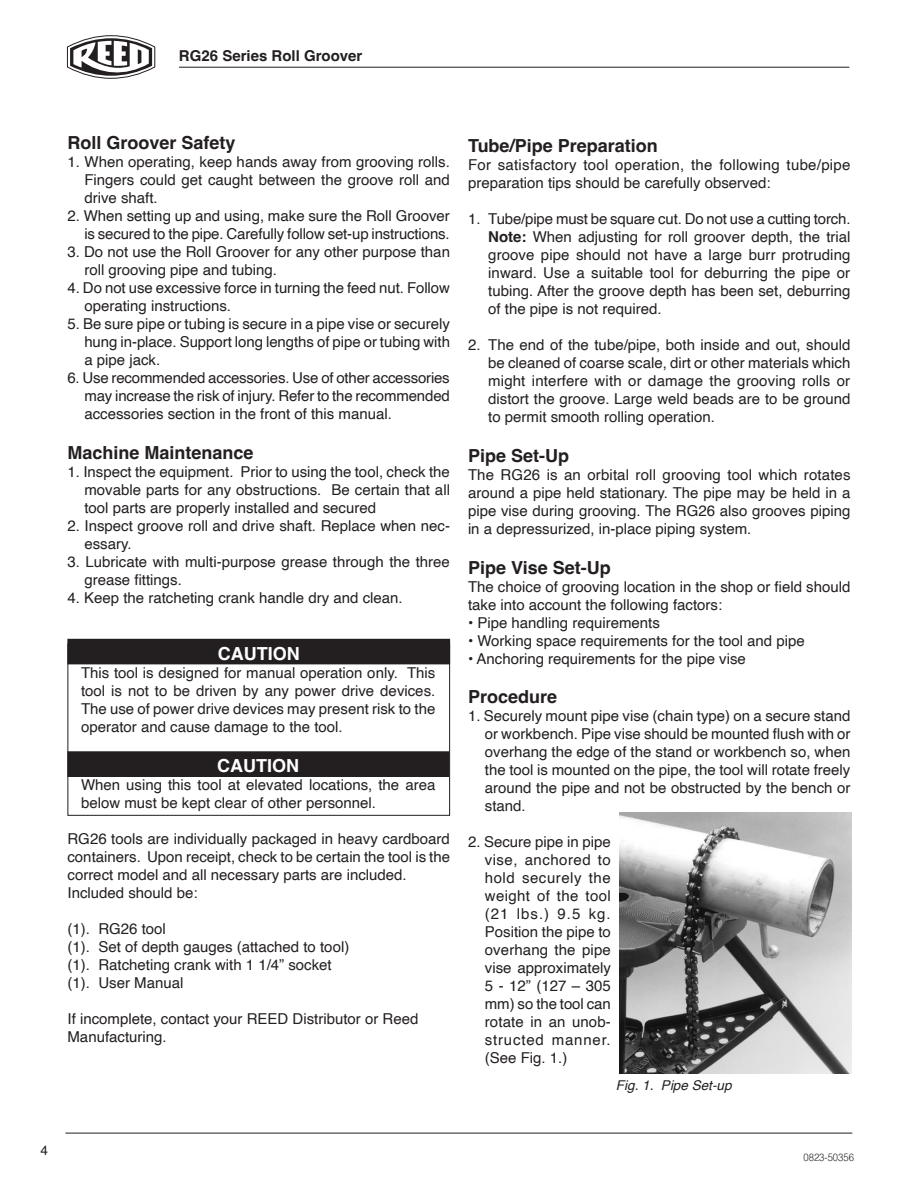
<style>
.page{position:relative;width:918px;height:1188px;background:#fff}
.page>*{position:absolute;margin:0;border:0;box-sizing:border-box;transform-origin:0 0}
.t1{font:700 18px "Helvetica";color:#231f20}
.t2{font:700 18px "Helvetica";color:#fff}
.t3{font:15px/18px "Helvetica";color:#231f20;text-align:justify}
.t4{font:15px/18px "Helvetica";letter-spacing:.02em;color:#231f20}
.t5{font:700 15px "Helvetica";color:#231f20}
.t6{font:italic 13.5px "Helvetica";color:#231f20}
.t7{font:13.5px "Helvetica";color:#231f20}
.t8{font:300 10.5px "Helvetica";color:#231f20;scale:.9 1}
.s1{font-weight:700}
</style>
<div class="page">
<svg style="left:66px;top:35px;width:90px;height:44px"></svg>
<hr style="left:179px;top:67px;width:670px;height:1px;background:#231f20">
<hr style="left:65px;top:1133px;width:787px;height:1px;background:#231f20">
<div style="left:68px;top:639px;width:382px;height:25px;background:#231f20"></div>
<div style="left:68px;top:752px;width:381px;height:24px;background:#231f20"></div>
<div style="left:68px;top:751px;width:381px;height:26px;border:1px solid #231f20"></div>
<div style="left:68px;top:644px;width:382px;height:172px;border:1px solid #231f20"></div>
<img style="left:619px;top:813px;width:232px;height:260px">
<p class="t5" style="left:179px;top:46px;width:185px">RG26 Series Roll Groover</p>
<p class="t1" style="left:68px;top:132px;width:170px">Roll Groover Safety</p>
<p class="t3" style="left:84px;top:153px;width:367px;text-indent:-17px">1. When operating, keep hands away from grooving rolls.<br>Fingers could get caught between the groove roll and drive shaft.</p>
<p class="t3" style="left:68px;top:207px;width:384px;text-align:right">2. When setting up and using, make sure the Roll Groover is secured to the pipe. Carefully follow set-up instructions.</p>
<p class="t3" style="left:84px;top:243px;width:367px;text-indent:-17px">3. Do not use the Roll Groover for any other purpose than roll grooving pipe and tubing.</p>
<p class="t3" style="left:84px;top:279px;width:367px;text-indent:-17px">4. Do not use excessive force in turning the feed nut. Follow operating instructions.</p>
<p class="t3" style="left:84px;top:315px;width:367px;text-indent:-17px">5. Be sure pipe or tubing is secure in a pipe vise or securely hung in-place. Support long lengths of pipe or tubing with a pipe jack.</p>
<p class="t3" style="left:84px;top:369px;width:367px;text-indent:-17px">6. Use recommended accessories. Use of other accessories may increase the risk of injury. Refer to the recommended accessories section in the front of this manual.</p>
<p class="t1" style="left:68px;top:441px;width:188px">Machine Maintenance</p>
<p class="t3" style="left:84px;top:463px;width:367px;text-indent:-17px">1. Inspect the equipment. Prior to using the tool, check the movable parts for any obstructions. Be certain that all tool parts are properly installed and secured</p>
<p class="t3" style="left:84px;top:517px;width:367px;text-indent:-17px">2. Inspect groove roll and drive shaft. Replace when nec&shy;essary.</p>
<p class="t3" style="left:84px;top:553px;width:367px;text-indent:-17px">3. Lubricate with multi-purpose grease through the three grease fittings.</p>
<p class="t3" style="left:68px;top:589px;width:337px">4. Keep the ratcheting crank handle dry and clean.</p>
<p class="t2" style="left:218px;top:643px;width:83px">CAUTION</p>
<p class="t3" style="left:81px;top:664px;width:356px">This tool is designed for manual operation only. This tool is not to be driven by any power drive devices.<br>The use of power drive devices may present risk to the operator and cause damage to the tool.</p>
<p class="t2" style="left:217px;top:755px;width:83px">CAUTION</p>
<p class="t3" style="left:81px;top:776px;width:356px">When using this tool at elevated locations, the area below must be kept clear of other personnel.</p>
<p class="t3" style="left:68px;top:830px;width:384px">RG26 tools are individually packaged in heavy cardboard containers. Upon receipt, check to be certain the tool is the correct model and all necessary parts are included.</p>
<p class="t3" style="left:68px;top:884px;width:132px">Included should be:</p>
<p class="t3" style="left:68px;top:920px;width:100px">(1). RG26 tool</p>
<p class="t3" style="left:68px;top:938px;width:283px">(1). Set of depth gauges (attached to tool)</p>
<p class="t3" style="left:68px;top:956px;width:266px">(1). Ratcheting crank with 1 1/4” socket</p>
<p class="t3" style="left:68px;top:974px;width:117px">(1). User Manual</p>
<p class="t3" style="left:68px;top:1010px;width:352px">If incomplete, contact your REED Distributor or Reed</p>
<p class="t3" style="left:68px;top:1028px;width:101px">Manufacturing.</p>
<p class="t1" style="left:468px;top:135px;width:191px">Tube/Pipe Preparation</p>
<p class="t4" style="left:468px;top:157px;width:384px">For satisfactory tool operation, the following tube/pipe preparation tips should be carefully observed:</p>
<p class="t3" style="left:468px;top:211px;width:384px">1. Tube/pipe must be square cut. Do not use a cutting torch.</p>
<p class="t3" style="left:488px;top:229px;width:364px"><span class="s1">Note:</span> When adjusting for roll groover depth, the trial groove pipe should not have a large burr protruding inward. Use a suitable tool for deburring the pipe or tubing. After the groove depth has been set, deburring of the pipe is not required.</p>
<p class="t3" style="left:488px;top:337px;width:364px;text-indent:-20px">2. The end of the tube/pipe, both inside and out, should be cleaned of coarse scale, dirt or other materials which might interfere with or damage the grooving rolls or distort the groove. Large weld beads are to be ground to permit smooth rolling operation.</p>
<p class="t1" style="left:468px;top:445px;width:103px">Pipe Set-Up</p>
<p class="t3" style="left:468px;top:466px;width:384px">The RG26 is an orbital roll grooving tool which rotates around a pipe held stationary. The pipe may be held in a pipe vise during grooving. The RG26 also grooves piping in a depressurized, in-place piping system.</p>
<p class="t1" style="left:468px;top:556px;width:144px">Pipe Vise Set-Up</p>
<p class="t3" style="left:468px;top:578px;width:384px">The choice of grooving location in the shop or field should take into account the following factors:</p>
<p class="t3" style="left:468px;top:614px;width:193px">• Pipe handling requirements</p>
<p class="t3" style="left:468px;top:632px;width:338px">• Working space requirements for the tool and pipe</p>
<p class="t3" style="left:468px;top:650px;width:279px">• Anchoring requirements for the pipe vise</p>
<p class="t1" style="left:468px;top:686px;width:91px">Procedure</p>
<p class="t3" style="left:485px;top:707px;width:367px;text-indent:-17px">1. Securely mount pipe vise (chain type) on a secure stand or workbench. Pipe vise should be mounted flush with or overhang the edge of the stand or workbench so, when the tool is mounted on the pipe, the tool will rotate freely around the pipe and not be obstructed by the bench or stand.</p>
<p class="t3" style="left:485px;top:833px;width:128px;text-indent:-17px">2. Secure pipe in pipe vise, anchored to hold securely the weight of the tool (21 lbs.) 9.5 kg.<br>Position the pipe to overhang the pipe vise approximately 5 - 12” (127 – 305 mm) so the tool can rotate in an unob&shy;structed manner. (See Fig. 1.)</p>
<p class="t6" style="left:616px;top:1075px;width:117px">Fig. 1. Pipe Set-up</p>
<p class="t7" style="left:40px;top:1140px;width:9px">4</p>
<p class="t8" style="left:804px;top:1148px;width:58px">0823-50356</p>
</div>
